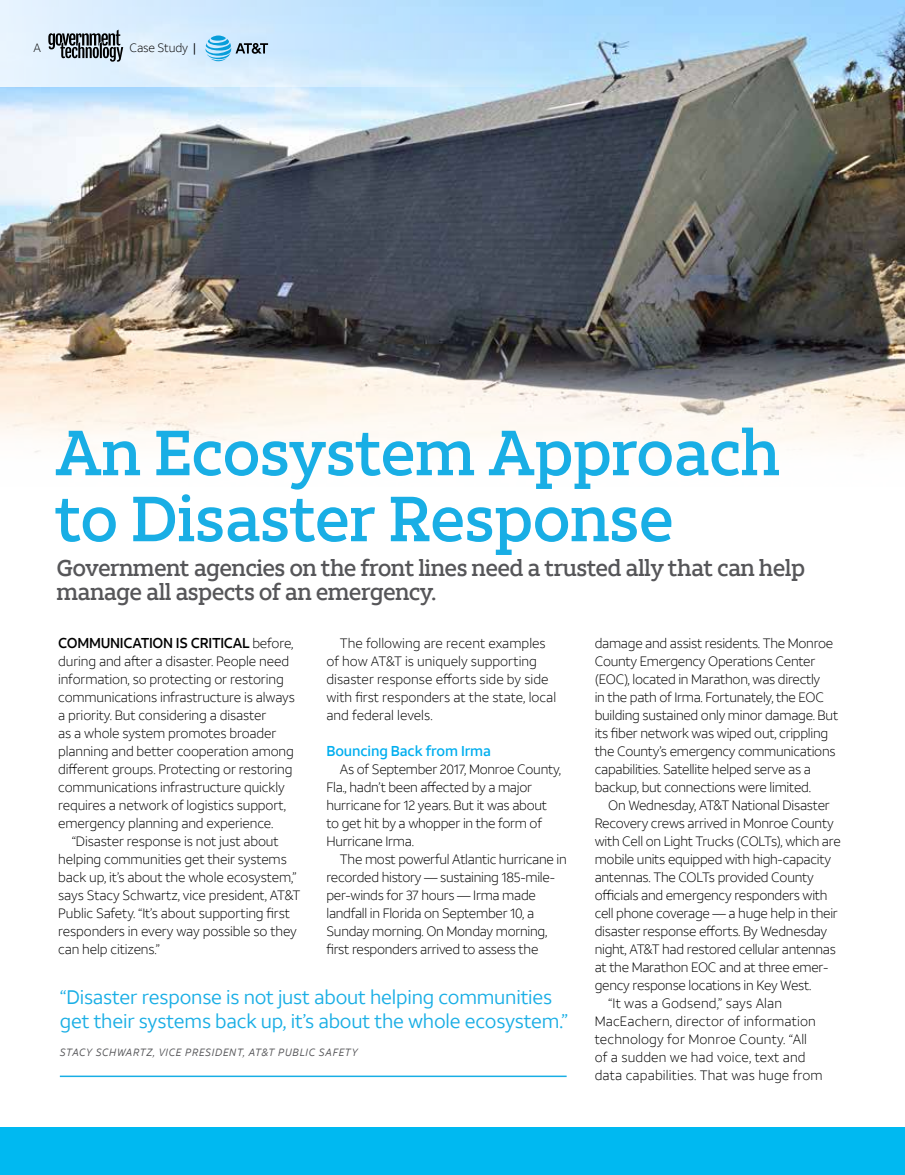
<style>
.page{position:relative;width:905px;height:1175px;background:#fff}
.page>*{position:absolute;margin:0;border:0;box-sizing:border-box;transform-origin:0 0}
.t1{font:500 63.45px/66px "ATT Aleck Slab";letter-spacing:-.02em;color:#19aee5}
.t2{font:500 22.65px/24px "ATT Aleck Slab";letter-spacing:-.03em;color:#565659}
.t3{font:19.5px/24px "ATT Aleck Sans";letter-spacing:-.01em;color:#19aee5}
.t4{font:500 14.25px "ATT Aleck Sans";letter-spacing:-.02em;color:#000}
.t5{font:500 14.25px "ATT Aleck Sans";letter-spacing:-.01em;color:#00aeef}
.t6{font:300 13.5px/18px "ATT Aleck Sans";letter-spacing:-.02em;color:#000}
.t7{font:300 13.5px "ATT Aleck Sans";letter-spacing:.01em;color:#000}
.t8{font:300 13.5px/18px "ATT Aleck Sans";color:#000}
.t9{font:300 12px "ATT Aleck Sans";letter-spacing:-.015em;color:#000}
.t10{font:italic 10.5px "ATT Aleck Sans";letter-spacing:.06em;color:#565659}
.s1{font-weight:400}
.s2{font-weight:300;font-size:13.5px}
</style>
<div class="page">
<img style="left:0;top:0;width:904px;height:456px">
<hr style="left:60px;top:1075px;width:506px;height:2px;background:#19aee5">
<svg style="left:0;top:0;width:680px;height:87px;background:#c5e4fa"></svg>
<svg style="left:205px;top:35px;width:63px;height:26px;background:#98c5df"></svg>
<svg style="left:48px;top:30px;width:75px;height:32px;background:#868f98"></svg>
<div style="left:0;top:1127px;width:904px;height:47px;background:#00b9f1"></div>
<p class="t9" style="left:33px;top:40px;width:9px">A</p>
<p class="t9" style="left:130px;top:40px;width:68px">Case Study <span class="s1">|</span></p>
<h1 class="t1" style="left:55px;top:420px;width:727px">An Ecosystem Approach to Disaster Response</h1>
<h2 class="t2" style="left:56px;top:556px;width:750px">Government agencies on the front lines need a trusted ally that can help manage all aspects of an emergency.</h2>
<p class="t4" style="left:58px;top:634px;width:237px">COMMUNICATION IS CRITICAL <span class="s2">before,</span></p>
<p class="t6" style="left:58px;top:652px;width:238px">during and after a disaster. People need information, so protecting or restoring communications infrastructure is always a priority. But considering a disaster<br>as a whole system promotes broader planning and better cooperation among different groups. Protecting or restoring communications infrastructure quickly requires a network of logistics support, emergency planning and experience.</p>
<p class="t6" style="left:58px;top:832px;width:244px;text-indent:14px">“Disaster response is not just about helping communities get their systems back up, it’s about the whole ecosystem,” says Stacy Schwartz, vice president, AT&amp;T Public Safety. “It’s about supporting first responders in every way possible so they can help citizens.”</p>
<p class="t8" style="left:326px;top:634px;width:231px;text-indent:14px">The following are recent examples of how AT&amp;T is uniquely supporting disaster response efforts side by side with first responders at the state, local and federal levels.</p>
<p class="t5" style="left:326px;top:742px;width:166px">Bouncing Back from Irma</p>
<p class="t6" style="left:326px;top:760px;width:236px;text-indent:14px">As of September 2017, Monroe County,<br>Fla., hadn’t been affected by a major hurricane for 12 years. But it was about to get hit by a whopper in the form of<br>Hurricane Irma.</p>
<p class="t6" style="left:326px;top:850px;width:242px;text-indent:14px">The most powerful Atlantic hurricane in recorded history — sustaining 185-mile&shy;per-winds for 37 hours — Irma made landfall in Florida on September 10, a Sunday morning. On Monday morning, first responders arrived to assess the</p>
<h3 class="t3" style="left:60px;top:984px;width:510px">“Disaster response is not just about helping communities get their systems back up, it’s about the whole ecosystem.”</h3>
<p class="t10" style="left:60px;top:1046px;width:299px">STACY SCHWARTZ, VICE PRESIDENT, AT&amp;T PUBLIC SAFETY</p>
<p class="t6" style="left:594px;top:634px;width:245px">damage and assist residents. The Monroe County Emergency Operations Center (EOC), located in Marathon, was directly<br>in the path of Irma. Fortunately, the EOC building sustained only minor damage. But its fiber network was wiped out, crippling the County’s emergency communications capabilities. Satellite helped serve as a backup, but connections were limited.</p>
<p class="t6" style="left:608px;top:796px;width:223px">On Wednesday, AT&amp;T National Disaster</p>
<p class="t6" style="left:594px;top:814px;width:240px">Recovery crews arrived in Monroe County</p>
<p class="t6" style="left:594px;top:832px;width:247px">with Cell on Light Trucks (COLTs), which are</p>
<p class="t6" style="left:594px;top:850px;width:238px">mobile units equipped with high-capacity</p>
<p class="t6" style="left:594px;top:868px;width:220px">antennas. The COLTs provided County</p>
<p class="t6" style="left:594px;top:886px;width:234px">officials and emergency responders with</p>
<p class="t6" style="left:594px;top:904px;width:245px">cell phone coverage — a huge help in their</p>
<p class="t6" style="left:594px;top:922px;width:234px">disaster response efforts. By Wednesday</p>
<p class="t6" style="left:594px;top:940px;width:243px">night, AT&amp;T had restored cellular antennas</p>
<p class="t6" style="left:594px;top:958px;width:235px">at the Marathon EOC and at three emer-</p>
<p class="t6" style="left:594px;top:976px;width:218px">gency response locations in Key West.</p>
<p class="t7" style="left:608px;top:995px;width:175px">“It was a Godsend,” says Alan</p>
<p class="t7" style="left:594px;top:1013px;width:223px">MacEachern, director of information</p>
<p class="t7" style="left:594px;top:1031px;width:214px">technology for Monroe County. “All</p>
<p class="t7" style="left:594px;top:1049px;width:212px">of a sudden we had voice, text and</p>
<p class="t7" style="left:594px;top:1067px;width:229px">data capabilities. That was huge from</p>
</div>
